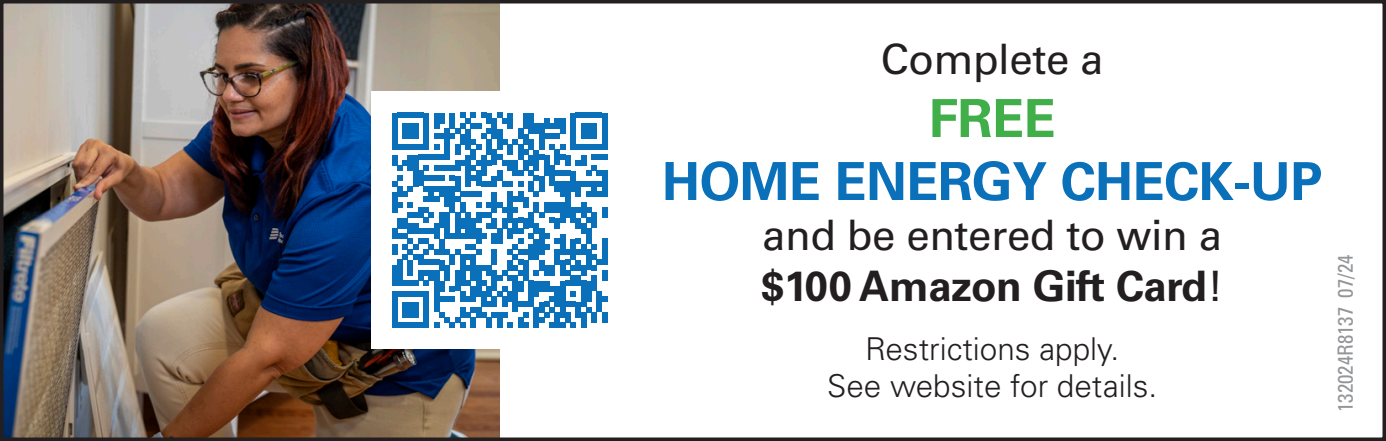
<style>
.page{position:relative;width:1386px;height:441px;background:#fff}
.page>*{position:absolute;margin:0;border:0;box-sizing:border-box;transform-origin:0 0}
.t1{font:700 52.5px "Univers LT Std";letter-spacing:-.01em;color:#0970b9}
.t2{font:700 52.5px "Univers LT Std";color:#40ae49}
.t3{font:42px "Univers LT Std";letter-spacing:-.01em;color:#231f20}
.t4{font:700 42px "Univers LT Std";letter-spacing:-.01em;color:#231f20}
.t5{font:300 31.5px "Univers LT Std";color:#231f20}
.t6{font:condensed 21px "Univers LT Std";color:#939598}
.s1{font-weight:400}
</style>
<div class="page">
<img style="left:5px;top:5px;width:495px;height:431px">
<div style="left:371px;top:92px;width:257px;height:257px;background:#fff"></div>
<svg style="left:392px;top:113px;width:215px;height:215px"></svg>
<div style="left:602px;top:312px;width:5px;height:11px;background:#0970b9"></div>
<div style="left:0;top:0;width:1386px;height:441px;border:4px solid #231f20"></div>
<p class="t3" style="left:881px;top:34px;width:224px">Complete a</p>
<p class="t2" style="left:929px;top:88px;width:128px">FREE</p>
<p class="t1" style="left:662px;top:151px;width:662px">HOME ENERGY CHECK-UP</p>
<p class="t3" style="left:762px;top:211px;width:461px">and be entered to win a</p>
<p class="t4" style="left:761px;top:261px;width:463px">$100 Amazon Gift Card<span class="s1">!</span></p>
<p class="t5" style="left:865px;top:329px;width:256px">Restrictions apply.</p>
<p class="t5" style="left:827px;top:367px;width:332px">See website for details.</p>
<p class="t6" style="left:1332px;top:412px;width:159px;rotate:-90deg">132024R8137 07/24</p>
</div>
